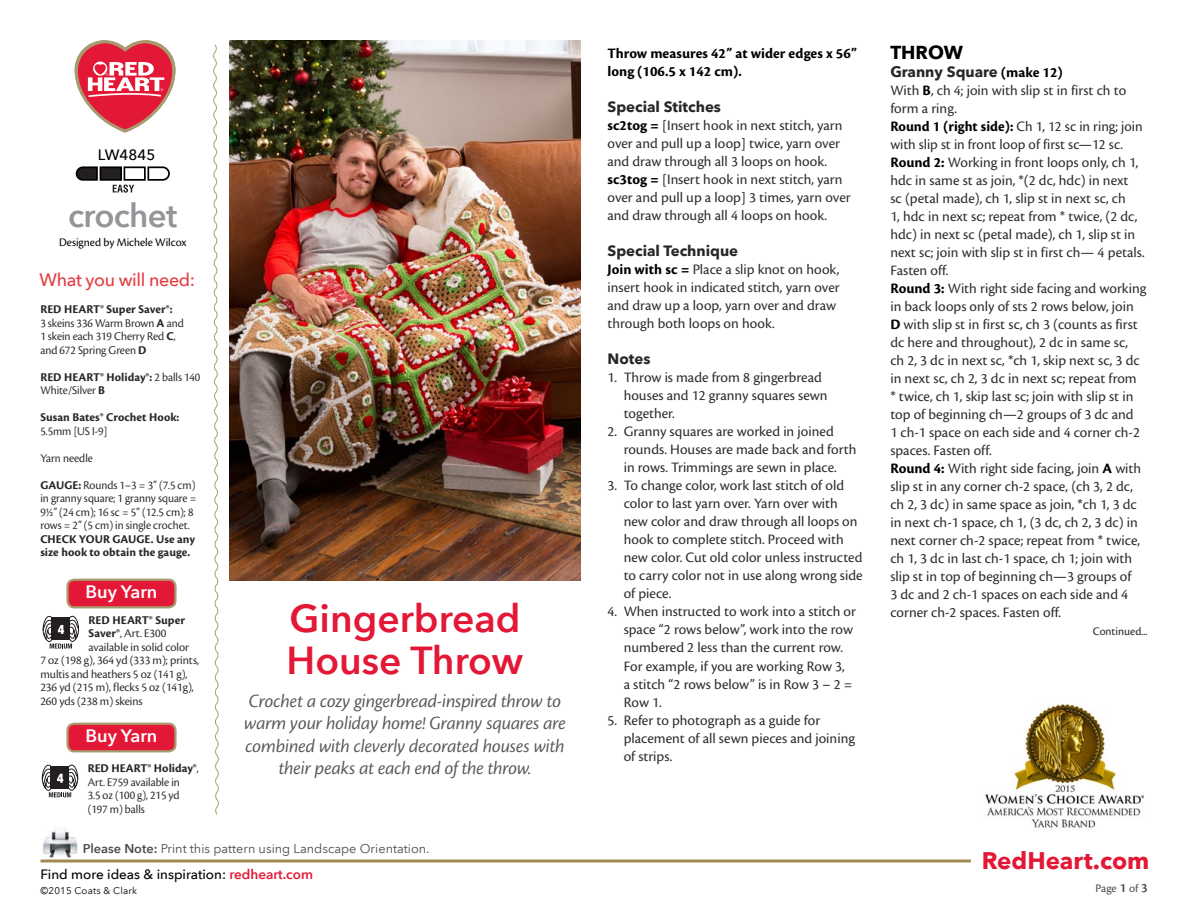
<style>
.page{position:relative;width:1188px;height:918px;background:#fff}
.page>*{position:absolute;margin:0;border:0;box-sizing:border-box;transform-origin:0 0}
.t1{font:600 39px/42px "Avenir Next LT Pro";color:#e31837}
.t2{font:600 33px "Avenir Next LT Pro";letter-spacing:-.02em;color:#939598}
.t3{font:700 24px "Avenir Next LT Pro";color:#e31837}
.t4{font:19.5px/22.5px "Cronos Pro Disp It";letter-spacing:-.005em;color:#58595b;text-align:center}
.t5{font:700 18.75px "Avenir Next LT Pro";color:#000}
.t6{font:500 18px "Avenir Next LT Pro";letter-spacing:-.02em;color:#e53d44}
.t7{font:600 18px "Avenir Next LT Pro";color:#fff}
.t8{font:15px/18px "Cronos Pro";color:#2e2e2f}
.t9{font:700 15px "Avenir Next LT Pro";color:#292829}
.t10{font:700 15px/18px "Cronos Pro";letter-spacing:.005em;color:#000}
.t11{font:500 15px "Avenir Next LT Pro";color:#000}
.t12{font:500 13.5px "Avenir Next LT Pro";color:#000}
.t13{font:12.75px "Avenir Next LT Pro";color:#4d4d4f}
.t14{font:12.3px/13.5px "Cronos Pro Disp";color:#292829}
.t15{font:700 12.3px/13.5px "Cronos Pro";letter-spacing:.005em;color:#292829}
.t16{font:12px "Cronos Pro Subh";color:#000}
.t17{font:12px "Cronos Pro";color:#292829}
.t18{font:12px "Cronos Pro";color:#4d4d4f}
.t19{font:9.75px "Avenir Next LT Pro";letter-spacing:.02em;color:#000}
.s1{font-family:"Cronos Pro";font-weight:700}
.s2{font-family:"Cronos Pro Disp";font-weight:400}
.s3{font-weight:600}
.s4{font-weight:600;color:#e31837}
.s5{font-weight:700;color:#000}
.s6{font-family:"Cronos Pro";color:#000}
.s7{font-family:"Cronos Pro Semibold Subh";font-size:13.5px}
</style>
<div class="page">
<hr style="left:40px;top:860px;width:931px;height:2px;background:#a18b50">
<img style="left:42px;top:828px;width:36px;height:30px">
<svg style="left:75px;top:40px;width:100px;height:92px"></svg>
<svg style="left:76px;top:166px;width:94px;height:27px"></svg>
<svg style="left:213px;top:44px;width:6px;height:771px"></svg>
<div style="left:68px;top:580px;width:107px;height:27px;background:#e31837;border-radius:7px"></div>
<div style="left:66px;top:579px;width:111px;height:29px;border:2px solid #a8996e;border-radius:7px"></div>
<svg style="left:42px;top:615px;width:37px;height:34px"></svg>
<img style="left:230px;top:40px;width:350px;height:540px">
<img style="left:985px;top:704px;width:160px;height:124px">
<div style="left:68px;top:724px;width:107px;height:27px;background:#e31837;border-radius:7px"></div>
<div style="left:66px;top:723px;width:111px;height:29px;border:2px solid #a8996e;border-radius:7px"></div>
<svg style="left:41px;top:764px;width:38px;height:33px"></svg>
<p class="t11" style="left:98px;top:146px;width:59px">LW4845</p>
<h2 class="t2" style="left:68px;top:195px;width:111px">crochet</h2>
<p class="t16" style="left:59px;top:235px;width:129px">Designed by Michele Wilcox</p>
<p class="t6" style="left:40px;top:269px;width:157px">What you will need:</p>
<p class="t15" style="left:40px;top:303px;width:134px">RED HEART® Super Saver®:</p>
<p class="t14" style="left:40px;top:316px;width:145px">3 skeins 336 Warm Brown <span class="s1">A</span> and<br>1 skein each 319 Cherry Red <span class="s1">C</span>, and 672 Spring Green <span class="s1">D</span></p>
<p class="t15" style="left:40px;top:370px;width:162px">RED HEART® Holiday®: <span class="s2">2 balls 140</span></p>
<p class="t14" style="left:40px;top:384px;width:66px">White/Silver <span class="s1">B</span></p>
<p class="t15" style="left:40px;top:411px;width:141px">Susan Bates® Crochet Hook:</p>
<p class="t14" style="left:40px;top:417px;width:157px;line-height:27px">5.5mm [US I-9]<br>Yarn needle<br><span class="s1">GAUGE:</span> Rounds 1–3 = 3” (7.5 cm)</p>
<p class="t14" style="left:40px;top:492px;width:158px">in granny square; 1 granny square =<br>9½” (24 cm); 16 sc = 5” (12.5 cm); 8 rows = 2” (5 cm) in single crochet.</p>
<p class="t15" style="left:40px;top:532px;width:156px">CHECK YOUR GAUGE. Use any size hook to obtain the gauge.</p>
<p class="t7" style="left:86px;top:581px;width:73px">Buy Yarn</p>
<p class="t15" style="left:89px;top:613px;width:98px">RED HEART® Super</p>
<p class="t14" style="left:89px;top:627px;width:79px"><span class="s1">Saver®</span>, Art. E300</p>
<p class="t14" style="left:89px;top:640px;width:102px">available in solid color</p>
<p class="t14" style="left:40px;top:654px;width:160px">7 oz (198 g), 364 yd (333 m); prints,</p>
<p class="t14" style="left:40px;top:667px;width:149px">multis and heathers 5 oz (141 g),</p>
<p class="t14" style="left:40px;top:681px;width:155px">236 yd (215 m), flecks 5 oz (141g),</p>
<p class="t14" style="left:40px;top:694px;width:104px">260 yds (238 m) skeins</p>
<p class="t7" style="left:86px;top:725px;width:73px">Buy Yarn</p>
<p class="t15" style="left:88px;top:762px;width:113px">RED HEART® Holiday®<span class="s2">,</span></p>
<p class="t14" style="left:88px;top:775px;width:94px;text-align:justify">Art. E759 available in 3.5 oz (100 g), 215 yd (197 m) balls</p>
<h1 class="t1" style="left:287px;top:597px;width:238px">Gingerbread<br>House Throw</h1>
<h3 class="t4" style="left:244px;top:690px;width:323px">Crochet a cozy gingerbread-inspired throw to warm your holiday home! Granny squares are combined with cleverly decorated houses with their peaks at each end of the throw.</h3>
<p class="t13" style="left:83px;top:841px;width:348px"><span class="s3">Please Note:</span> Print this pattern using Landscape Orientation.</p>
<p class="t19" style="left:40px;top:885px;width:98px">©2015 Coats &amp; Clark</p>
<p class="t12" style="left:40px;top:866px;width:274px">Find more ideas &amp; inspiration: <span class="s4">redheart.com</span></p>
<p class="t10" style="left:608px;top:45px;width:251px">Throw measures 42” at wider edges x 56” long (106.5 x 142 cm).</p>
<p class="t9" style="left:608px;top:98px;width:115px">Special Stitches</p>
<p class="t8" style="left:608px;top:117px;width:245px"><span class="s5">sc2tog =</span> [Insert hook in next stitch, yarn over and pull up a loop] twice, yarn over and draw through all 3 loops on hook. <span class="s5">sc3tog =</span> [Insert hook in next stitch, yarn over and pull up a loop] 3 times, yarn over and draw through all 4 loops on hook.</p>
<p class="t9" style="left:608px;top:242px;width:132px">Special Technique</p>
<p class="t8" style="left:608px;top:261px;width:234px"><span class="s5">Join with sc =</span> Place a slip knot on hook, insert hook in indicated stitch, yarn over and draw up a loop, yarn over and draw through both loops on hook.</p>
<p class="t9" style="left:608px;top:350px;width:44px">Notes</p>
<p class="t8" style="left:624px;top:369px;width:205px;text-indent:-16px">1. Throw is made from 8 gingerbread houses and 12 granny squares sewn together.</p>
<p class="t8" style="left:624px;top:423px;width:234px;text-indent:-16px">2. Granny squares are worked in joined rounds. Houses are made back and forth in rows. Trimmings are sewn in place.</p>
<p class="t8" style="left:624px;top:477px;width:240px;text-indent:-16px">3. To change color, work last stitch of old color to last yarn over. Yarn over with new color and draw through all loops on hook to complete stitch. Proceed with new color. Cut old color unless instructed to carry color not in use along wrong side of piece.</p>
<p class="t8" style="left:624px;top:603px;width:234px;text-indent:-16px">4. When instructed to work into a stitch or space “2 rows below”, work into the row numbered 2 less than the current row.<br>For example, if you are working Row 3,<br>a stitch “2 rows below” is in Row 3 – 2 =<br>Row 1.</p>
<p class="t8" style="left:624px;top:711px;width:233px;text-indent:-16px">5. Refer to photograph as a guide for placement of all sewn pieces and joining of strips.</p>
<p class="t5" style="left:890px;top:40px;width:74px">THROW</p>
<p class="t9" style="left:890px;top:62px;width:174px">Granny Square <span class="s6">(make 12)</span></p>
<p class="t8" style="left:890px;top:81px;width:258px">With <span class="s5">B</span>, ch 4; join with slip st in first ch to form a ring.<br><span class="s5">Round 1 (right side):</span> Ch 1, 12 sc in ring; join with slip st in front loop of first sc—12 sc.<br><span class="s5">Round 2:</span> Working in front loops only, ch 1, hdc in same st as join, *(2 dc, hdc) in next<br>sc (petal made), ch 1, slip st in next sc, ch<br>1, hdc in next sc; repeat from * twice, (2 dc, hdc) in next sc (petal made), ch 1, slip st in next sc; join with slip st in first ch— 4 petals.<br>Fasten off.<br><span class="s5">Round 3:</span> With right side facing and working in back loops only of sts 2 rows below, join <span class="s5">D</span> with slip st in first sc, ch 3 (counts as first dc here and throughout), 2 dc in same sc,<br>ch 2, 3 dc in next sc, *ch 1, skip next sc, 3 dc in next sc, ch 2, 3 dc in next sc; repeat from<br>* twice, ch 1, skip last sc; join with slip st in top of beginning ch—2 groups of 3 dc and<br>1 ch-1 space on each side and 4 corner ch-2 spaces. Fasten off.<br><span class="s5">Round 4:</span> With right side facing, join <span class="s5">A</span> with slip st in any corner ch-2 space, (ch 3, 2 dc, ch 2, 3 dc) in same space as join, *ch 1, 3 dc in next ch-1 space, ch 1, (3 dc, ch 2, 3 dc) in next corner ch-2 space; repeat from * twice, ch 1, 3 dc in last ch-1 space, ch 1; join with slip st in top of beginning ch—3 groups of<br>3 dc and 2 ch-1 spaces on each side and 4 corner ch-2 spaces. Fasten off.</p>
<p class="t17" style="left:1093px;top:624px;width:56px">Continued...</p>
<h3 class="t3" style="left:982px;top:846px;width:169px">RedHeart.com</h3>
<p class="t18" style="left:1095px;top:881px;width:54px">Page <span class="s7">1</span> of <span class="s7">3</span></p>
</div>
